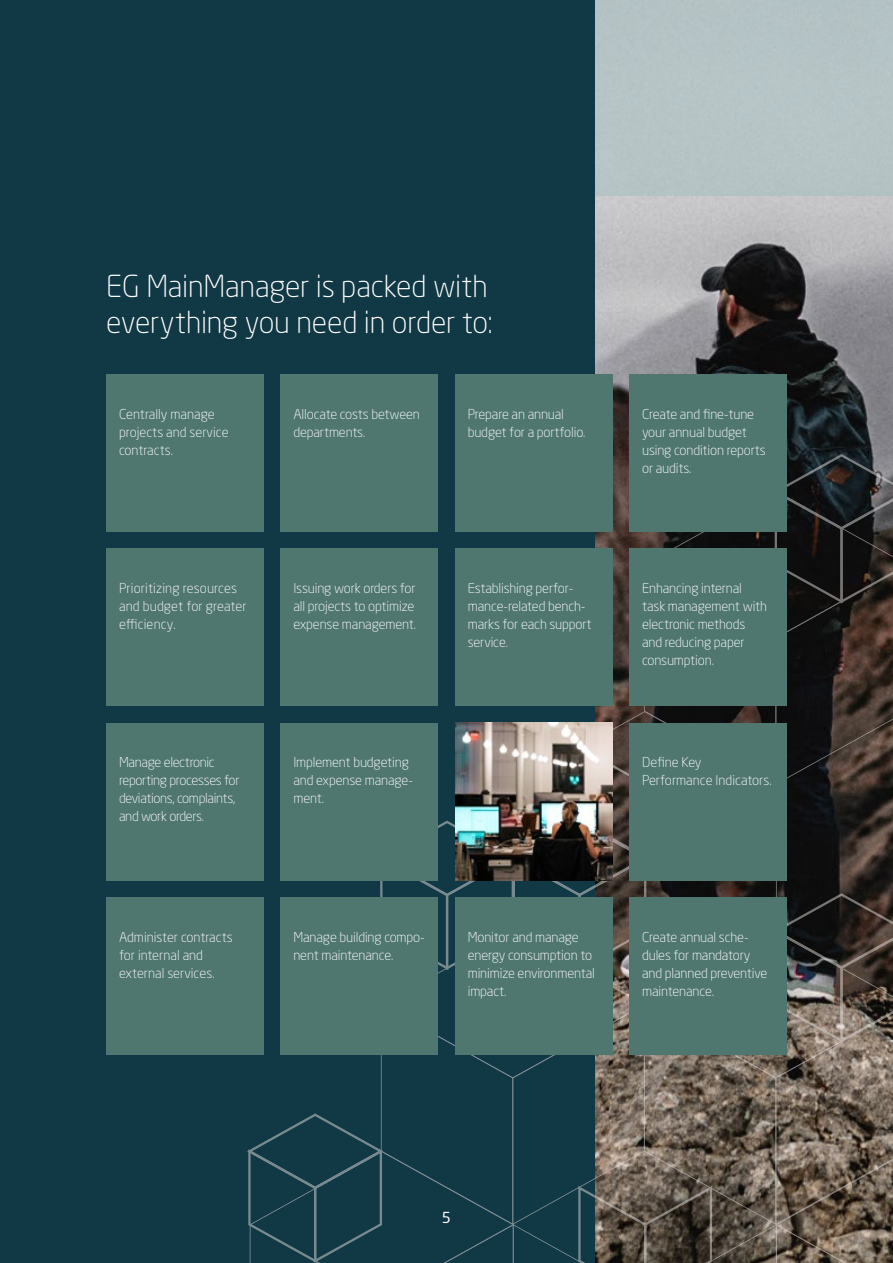
<style>
.page{position:relative;width:893px;height:1263px;background:#113845}
.page>*{position:absolute;margin:0;border:0;box-sizing:border-box;transform-origin:0 0}
.Lille_overskrift__H2{font:300 30px "Neo Sans Std";letter-spacing:-.01em;color:#fff}
.t1{font:15px "Neo Sans Std";color:#fff}
.Brødtekst{font:300 13.5px/18px "Neo Sans Std";letter-spacing:-.01em;color:#fff}
.Brødtekst-2{font:300 13.5px/18px "Neo Sans Std";letter-spacing:.01em;color:#fff}
</style>
<div class="page">
<img style="left:595px;top:196px;width:298px;height:258px">
<div style="left:595px;top:0;width:298px;height:196px;background:#b5c4c6"></div>
<svg style="left:247px;top:454px;width:646px;height:809px"></svg>
<div style="left:106px;top:374px;width:158px;height:157px;background:#507670"></div>
<div style="left:455px;top:374px;width:157px;height:157px;background:#507670"></div>
<div style="left:281px;top:374px;width:157px;height:157px;background:#507670"></div>
<div style="left:629px;top:374px;width:158px;height:157px;background:#507670"></div>
<div style="left:106px;top:549px;width:158px;height:157px;background:#507670"></div>
<div style="left:455px;top:549px;width:157px;height:157px;background:#507670"></div>
<div style="left:281px;top:549px;width:157px;height:157px;background:#507670"></div>
<div style="left:629px;top:549px;width:158px;height:157px;background:#507670"></div>
<div style="left:106px;top:723px;width:158px;height:157px;background:#507670"></div>
<img style="left:455px;top:723px;width:157px;height:157px">
<div style="left:281px;top:723px;width:157px;height:157px;background:#507670"></div>
<div style="left:629px;top:723px;width:158px;height:157px;background:#507670"></div>
<div style="left:106px;top:897px;width:158px;height:157px;background:#507670"></div>
<div style="left:455px;top:897px;width:157px;height:157px;background:#507670"></div>
<div style="left:281px;top:897px;width:157px;height:157px;background:#507670"></div>
<div style="left:629px;top:897px;width:158px;height:157px;background:#507670"></div>
<p class="Lille_overskrift__H2" style="left:106px;top:269px;width:383px">EG MainManager is packed with</p>
<p class="Lille_overskrift__H2" style="left:106px;top:305px;width:388px">everything you need in order to:</p>
<p class="Brødtekst" style="left:119px;top:404px;width:111px">Centrally manage projects and service contracts.</p>
<p class="Brødtekst" style="left:468px;top:404px;width:119px">Prepare an annual budget for a portfolio.</p>
<p class="Brødtekst" style="left:293px;top:404px;width:128px">Allocate costs between departments.</p>
<p class="Brødtekst" style="left:642px;top:404px;width:125px">Create and fine-tune your annual budget using condition reports or audits.</p>
<p class="Brødtekst-2" style="left:119px;top:579px;width:129px">Prioritizing resources and budget for greater efficiency.</p>
<p class="Brødtekst" style="left:468px;top:579px;width:125px">Establishing perfor&shy;mance-related bench&shy;marks for each support service.</p>
<p class="Brødtekst" style="left:293px;top:579px;width:124px">Issuing work orders for all projects to optimize expense management.</p>
<p class="Brødtekst" style="left:642px;top:579px;width:126px">Enhancing internal task management with electronic methods and reducing paper consumption.</p>
<p class="Brødtekst" style="left:119px;top:753px;width:122px">Manage electronic reporting processes for deviations, complaints, and work orders.</p>
<p class="Brødtekst" style="left:293px;top:753px;width:121px">Implement budgeting and expense manage&shy;ment.</p>
<p class="Brødtekst" style="left:642px;top:753px;width:131px">Define Key<br>Performance Indicators.</p>
<p class="Brødtekst" style="left:119px;top:927px;width:115px">Administer contracts for internal and external services.</p>
<p class="Brødtekst" style="left:468px;top:927px;width:129px">Monitor and manage energy consumption to minimize environmental impact.</p>
<p class="Brødtekst" style="left:293px;top:927px;width:133px">Manage building compo&shy;nent maintenance.</p>
<p class="Brødtekst" style="left:642px;top:927px;width:127px">Create annual sche&shy;dules for mandatory and planned preventive maintenance.</p>
<p class="t1" style="left:442px;top:1209px;width:11px">5</p>
</div>
